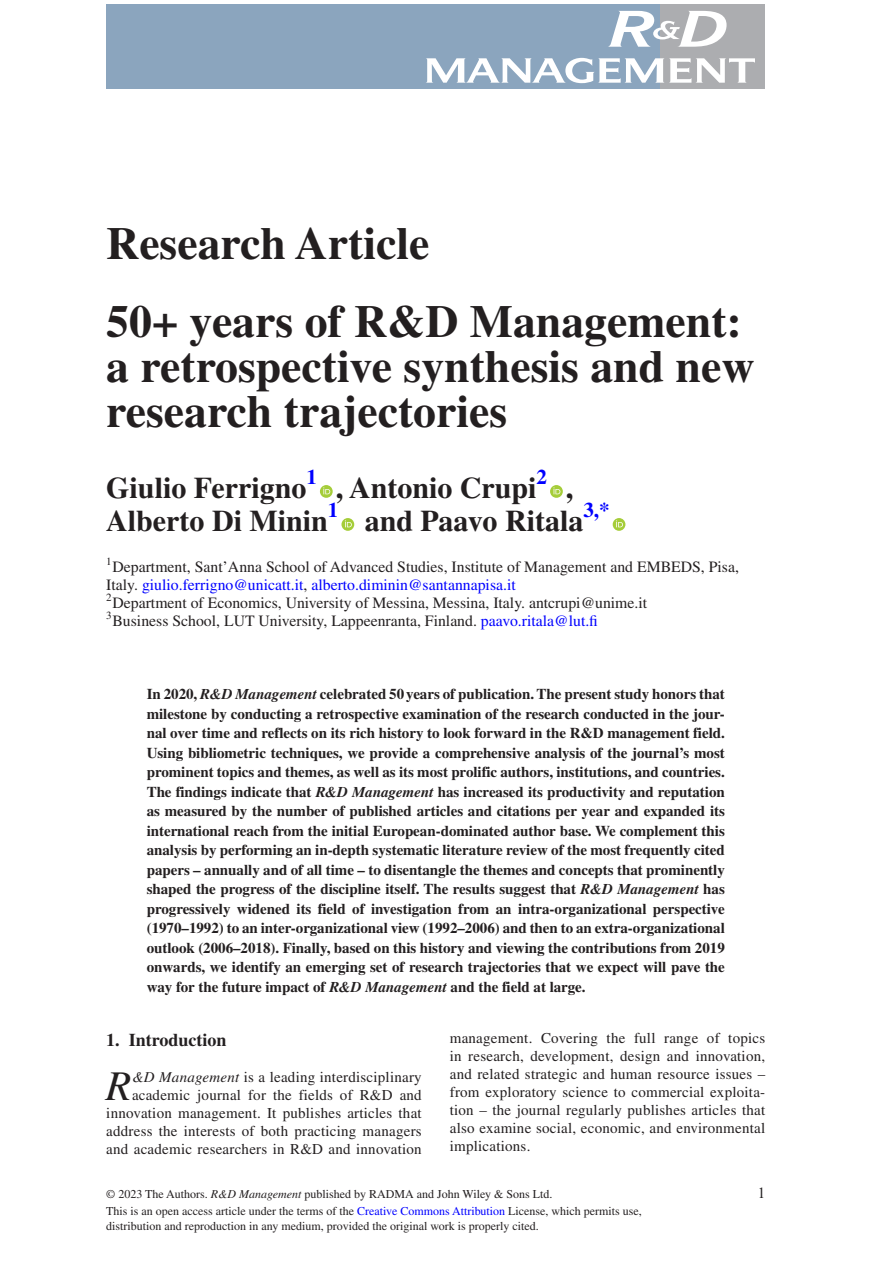
<style>
.page{position:relative;width:893px;height:1263px;background:#fff}
.page>*{position:absolute;margin:0;border:0;box-sizing:border-box;transform-origin:0 0}
.t1{font:700 45.75px/77.2px "Times LT Std";color:#231f20}
.t2{font:italic 42.15px "Times LT Std";color:#231f20}
.t3{font:700 30px "Times LT Std";color:#231f20}
.t4{font:700 21px "Times LT Std";color:#00f}
.t5{font:700 18px "Times LT Std";color:#231f20}
.t6{font:15.75px/18px "Times LT Std";color:#231f20}
.t7{font:700 15px/19.5px "Times LT Std";color:#231f20;text-align:justify}
.t8{font:15px/18px "Times LT Std";letter-spacing:.015em;color:#231f20;text-align:right}
.t9{font:15px "Times New Roman MT Std";color:#231f20}
.t10{font:12px/15px "Times LT Std";color:#231f20}
.s1{color:#00f}
.s2{font-style:italic}
</style>
<div class="page">
<svg style="left:320px;top:485px;width:13px;height:13px"></svg>
<svg style="left:323px;top:487px;width:7px;height:7px"></svg>
<svg style="left:550px;top:485px;width:13px;height:13px"></svg>
<svg style="left:553px;top:487px;width:7px;height:7px"></svg>
<svg style="left:341px;top:518px;width:13px;height:13px"></svg>
<svg style="left:345px;top:520px;width:7px;height:7px"></svg>
<svg style="left:613px;top:518px;width:12px;height:13px"></svg>
<svg style="left:616px;top:520px;width:7px;height:7px"></svg>
<div style="left:106px;top:4px;width:554px;height:85px;background:#8ba5be"></div>
<div style="left:660px;top:4px;width:105px;height:85px;background:#acadb0"></div>
<svg style="left:608px;top:11px;width:119px;height:36px"></svg>
<svg style="left:426px;top:58px;width:329px;height:25px"></svg>
<h1 class="t1" style="left:106px;top:204px;width:637px">Research Article<br>50+ years of R&amp;D Management:</h1>
<h1 class="t1" style="left:106px;top:343px;width:650px;line-height:45px">a retrospective synthesis and new research trajectories</h1>
<h3 class="t3" style="left:106px;top:470px;width:202px">Giulio Ferrigno</h3>
<h3 class="t4" style="left:306px;top:465px;width:12px">1</h3>
<h3 class="t3" style="left:336px;top:470px;width:202px">, Antonio Crupi</h3>
<h3 class="t4" style="left:537px;top:465px;width:12px">2</h3>
<h3 class="t3" style="left:566px;top:470px;width:9px">,</h3>
<h3 class="t3" style="left:106px;top:503px;width:223px">Alberto Di Minin</h3>
<h3 class="t4" style="left:328px;top:498px;width:12px">1</h3>
<h3 class="t3" style="left:365px;top:503px;width:220px">and Paavo Ritala</h3>
<h3 class="t4" style="left:583px;top:498px;width:28px">3,*</h3>
<p class="t6" style="left:106px;top:557px;width:634px"><sup>1</sup>Department, Sant’Anna School of Advanced Studies, Institute of Management and EMBEDS, Pisa, Italy. <span class="s1">giulio.ferrigno@unicatt.it</span>, <span class="s1">alberto.diminin@santannapisa.it<br></span><sup>2</sup>Department of Economics, University of Messina, Messina, Italy. antcrupi@unime.it<br><sup>3</sup>Business School, LUT University, Lappeenranta, Finland. <span class="s1">paavo.ritala@lut.fi</span></p>
<p class="t7" style="left:147px;top:684px;width:580px">In 2020, <span class="s2">R&amp;D Management</span> celebrated 50years of publication. The present study honors that milestone by conducting a retrospective examination of the research conducted in the jour&shy;nal over time and reflects on its rich history to look forward in the R&amp;D management field.<br>Using bibliometric techniques, we provide a comprehensive analysis of the journal’s most prominent topics and themes, as well as its most prolific authors, institutions, and countries.<br>The findings indicate that <span class="s2">R&amp;D Management</span> has increased its productivity and reputation as measured by the number of published articles and citations per year and expanded its international reach from the initial European-dominated author base. We complement this analysis by performing an in-depth systematic literature review of the most frequently cited papers – annually and of all time – to disentangle the themes and concepts that prominently shaped the progress of the discipline itself. The results suggest that <span class="s2">R&amp;D Management</span> has progressively widened its field of investigation from an intra-organizational perspective (1970–1992) to an inter-organizational view (1992–2006) and then to an extra-organizational outlook (2006–2018). Finally, based on this history and viewing the contributions from 2019 onwards, we identify an emerging set of research trajectories that we expect will pave the way for the future impact of <span class="s2">R&amp;D Management</span> and the field at large.</p>
<p class="t5" style="left:106px;top:1029px;width:122px">1. Introduction</p>
<h2 class="t2" style="left:106px;top:1063px;width:27px">R</h2>
<p class="t8" style="left:450px;top:1029px;width:317px;text-align:justify">management. Covering the full range of topics in research, development, design and innovation, and related strategic and human resource issues – from exploratory science to commercial exploita&shy;tion – the journal regularly publishes articles that also examine social, economic, and environmental implications.</p>
<p class="t8" style="left:106px;top:1068px;width:317px"><span class="s2">&amp;D Management</span> is a leading interdisciplinary academic journal for the fields of R&amp;D and innovation management. It publishes articles that address the interests of both practicing managers and academic researchers in R&amp;D and innovation</p>
<p class="t10" style="left:106px;top:1186px;width:448px">© 2023 The Authors. <span class="s2">R&amp;D Management</span> published by RADMA and John Wiley &amp; Sons Ltd.</p>
<p class="t9" style="left:758px;top:1184px;width:9px">1</p>
<p class="t10" style="left:106px;top:1203px;width:537px">This is an open access article under the terms of the <span class="s1">Creative Commons Attribution</span> License, which permits use, distribution and reproduction in any medium, provided the original work is properly cited.</p>
</div>
